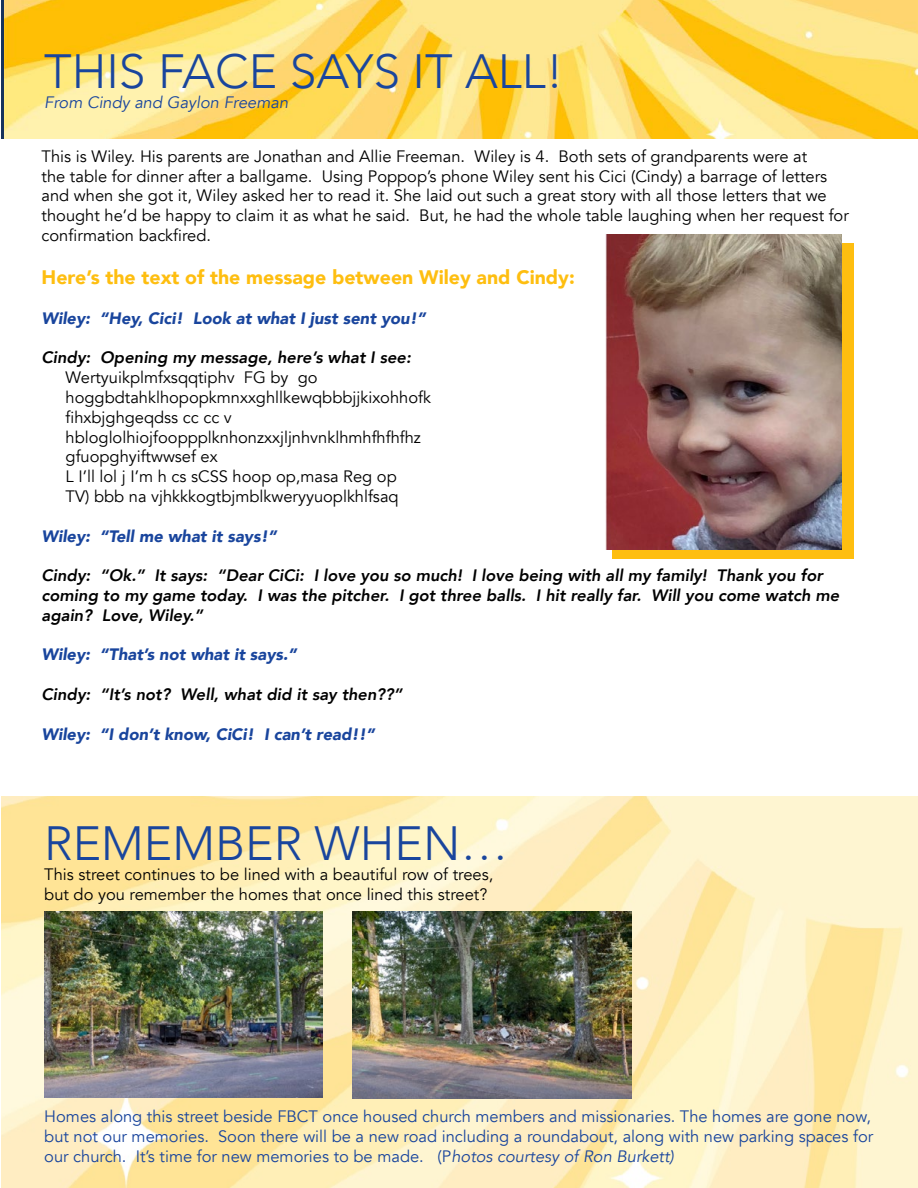
<style>
.page{position:relative;width:918px;height:1188px;background:#fff}
.page>*{position:absolute;margin:0;border:0;box-sizing:border-box;transform-origin:0 0}
.t1{font:300 48px "Avenir";color:#19459d}
.t2{font:900 19.5px "Avenir";color:#febe10}
.t3{font:16.5px/19.8px "Avenir";color:#000}
.t4{font:italic 800 16.5px/19.8px "Avenir";color:#000}
.t5{font:16.5px/19.8px "Avenir";color:#19459d}
.t6{font:italic 900 16.5px "Avenir";color:#19459d}
.t7{font:italic 16.5px "Avenir";color:#19459d}
.s1{font-style:italic}
</style>
<div class="page">
<img style="left:1px;top:796px;width:917px;height:392px">
<img style="left:4px;top:0;width:914px;height:138px">
<div style="left:612px;top:244px;width:242px;height:315px;background:#febe10"></div>
<img style="left:605px;top:234px;width:237px;height:316px">
<img style="left:352px;top:911px;width:280px;height:187px">
<img style="left:45px;top:911px;width:278px;height:186px">
<h1 class="t1" style="left:44px;top:44px;width:521px">THIS FACE SAYS IT ALL!</h1>
<p class="t7" style="left:44px;top:93px;width:245px">From Cindy and Gaylon Freeman</p>
<p class="t3" style="left:42px;top:147px;width:809px">This is Wiley. His parents are Jonathan and Allie Freeman. Wiley is 4. Both sets of grandparents were at<br>the table for dinner after a ballgame. Using Poppop’s phone Wiley sent his Cici (Cindy) a barrage of letters and when she got it, Wiley asked her to read it. She laid out such a great story with all those letters that we thought he’d be happy to claim it as what he said. But, he had the whole table laughing when her request for confirmation backfired.</p>
<p class="t2" style="left:42px;top:261px;width:535px">Here’s the text of the message between Wiley and Cindy:</p>
<p class="t6" style="left:42px;top:304px;width:386px">Wiley: “Hey, Cici! Look at what I just sent you!”</p>
<p class="t4" style="left:42px;top:348px;width:371px">Cindy: Opening my message, here’s what I see:</p>
<p class="t3" style="left:66px;top:368px;width:367px">Wertyuikplmfxsqqtiphv FG by go hoggbdtahklhopopkmnxxghllkewqbbbjjkixohhofk fihxbjghgeqdss cc cc v hbloglolhiojfooppplknhonzxxjljnhvnklhmhfhfhfhz gfuopghyiftwwsef ex<br>L I’ll lol j I’m h cs sCSS hoop op,masa Reg op<br>TV) bbb na vjhkkkogtbjmblkweryyuoplkhlfsaq</p>
<p class="t6" style="left:42px;top:522px;width:237px">Wiley: “Tell me what it says!”</p>
<p class="t4" style="left:42px;top:566px;width:799px">Cindy: “Ok.” It says: “Dear CiCi: I love you so much! I love being with all my family! Thank you for coming to my game today. I was the pitcher. I got three balls. I hit really far. Will you come watch me again? Love, Wiley.”</p>
<p class="t6" style="left:42px;top:641px;width:257px">Wiley: “That’s not what it says.”</p>
<p class="t4" style="left:42px;top:685px;width:362px">Cindy: “It’s not? Well, what did it say then??”</p>
<p class="t6" style="left:42px;top:720px;width:335px">Wiley: “I don’t know, CiCi! I can’t read!!”</p>
<h1 class="t1" style="left:44px;top:815px;width:466px">REMEMBER WHEN…</h1>
<p class="t3" style="left:44px;top:865px;width:451px">This street continues to be lined with a beautiful row of trees, but do you remember the homes that once lined this street?</p>
<p class="t5" style="left:44px;top:1107px;width:830px">Homes along this street beside FBCT once housed church members and missionaries. The homes are gone now, but not our memories. Soon there will be a new road including a roundabout, along with new parking spaces for our church. It’s time for new memories to be made. (P<span class="s1">hotos courtesy of Ron Burkett)</span></p>
</div>
